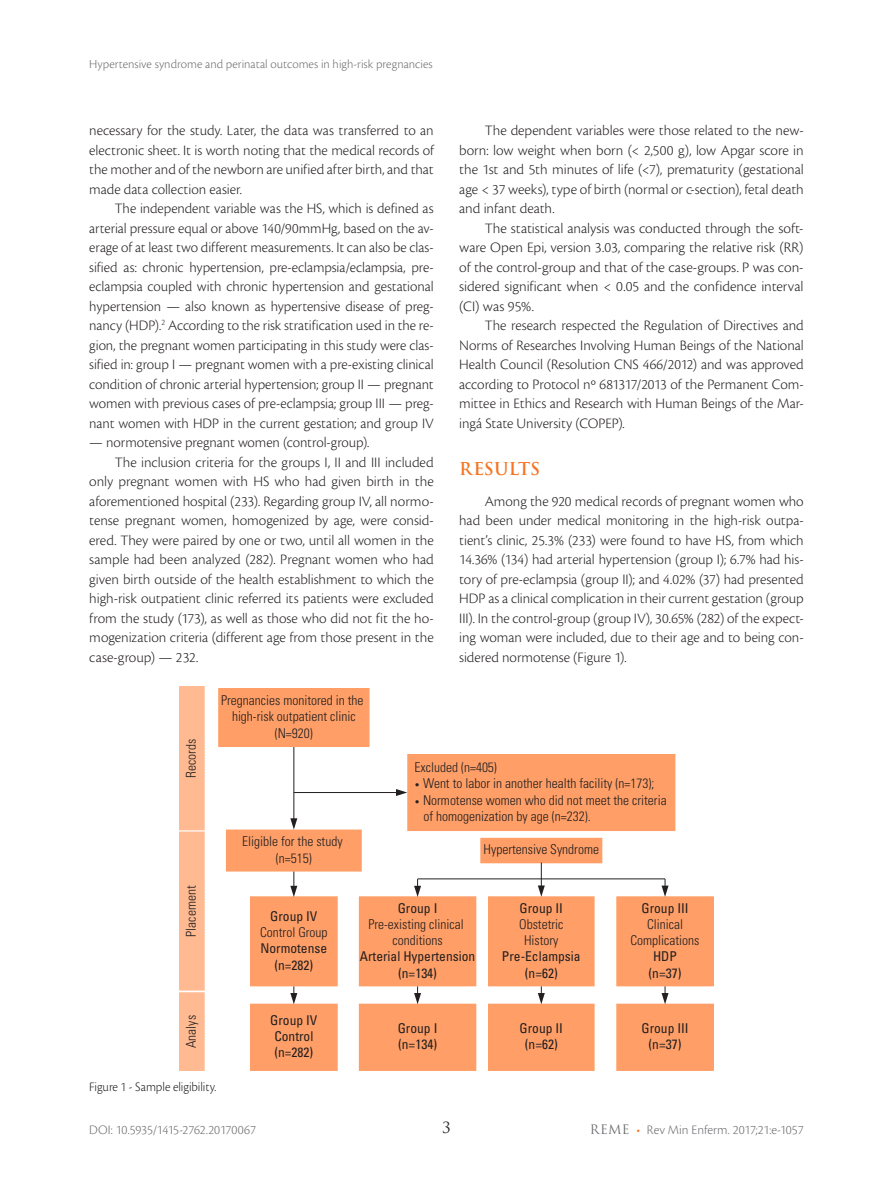
<style>
.page{position:relative;width:893px;height:1191px;background:#fff}
.page>*{position:absolute;margin:0;border:0;box-sizing:border-box;transform-origin:0 0}
.t1{font:700 17.25px "Trajan Pro";letter-spacing:-.005em;color:#f57523}
.t2{font:300 15px/19.5px "Cronos Pro";letter-spacing:-.005em;color:#231f20;text-align:justify}
.t3{font:15px "Trajan Pro";color:#231f20}
.t4{font:300 condensed 13.5px/16.2px "Univers LT Std";color:#231f20;text-align:center}
.t5{font:condensed 13.5px/16.2px "Univers LT Std";color:#231f20;text-align:center}
.t6{font:300 13.5px "Cronos Pro";letter-spacing:-.01em;color:#6c6d70}
.t7{font:300 13.5px "Cronos Pro";letter-spacing:-.005em;color:#231f20;scale:.96 1}
.t8{font:300 12.75px "Cronos Pro";color:#6c6d70}
.s1{font-size:9px}
.s2{font-family:"Trajan Pro";font-weight:400;font-size:12.75px}
.s3{color:#f57523}
</style>
<div class="page">
<div style="left:481px;top:838px;width:121px;height:24px;background:#ff9f67"></div>
<div style="left:480px;top:837px;width:122px;height:26px;border:2px solid #ff9f67"></div>
<div style="left:219px;top:688px;width:150px;height:58px;background:#ff9f67"></div>
<div style="left:218px;top:688px;width:151px;height:59px;border:2px solid #ff9f67"></div>
<div style="left:408px;top:754px;width:267px;height:76px;background:#ff9f67"></div>
<div style="left:407px;top:754px;width:268px;height:77px;border:2px solid #ff9f67"></div>
<div style="left:227px;top:830px;width:134px;height:40px;background:#ff9f67"></div>
<div style="left:226px;top:829px;width:136px;height:42px;border:2px solid #ff9f67"></div>
<div style="left:251px;top:897px;width:86px;height:88px;background:#ff9f67"></div>
<div style="left:250px;top:896px;width:88px;height:90px;border:2px solid #ff9f67"></div>
<div style="left:360px;top:897px;width:116px;height:88px;background:#ff9f67"></div>
<div style="left:359px;top:896px;width:117px;height:90px;border:2px solid #ff9f67"></div>
<div style="left:489px;top:897px;width:105px;height:88px;background:#ff9f67"></div>
<div style="left:488px;top:896px;width:107px;height:90px;border:2px solid #ff9f67"></div>
<div style="left:617px;top:897px;width:96px;height:88px;background:#ff9f67"></div>
<div style="left:616px;top:896px;width:98px;height:90px;border:2px solid #ff9f67"></div>
<div style="left:251px;top:1004px;width:86px;height:66px;background:#ff9f67"></div>
<div style="left:250px;top:1003px;width:88px;height:68px;border:2px solid #ff9f67"></div>
<div style="left:360px;top:1004px;width:116px;height:66px;background:#ff9f67"></div>
<div style="left:359px;top:1003px;width:117px;height:68px;border:2px solid #ff9f67"></div>
<div style="left:489px;top:1004px;width:105px;height:66px;background:#ff9f67"></div>
<div style="left:488px;top:1003px;width:107px;height:68px;border:2px solid #ff9f67"></div>
<div style="left:617px;top:1004px;width:96px;height:66px;background:#ff9f67"></div>
<div style="left:616px;top:1003px;width:98px;height:68px;border:2px solid #ff9f67"></div>
<svg style="left:661px;top:986px;width:8px;height:18px"></svg>
<svg style="left:538px;top:986px;width:7px;height:18px"></svg>
<svg style="left:414px;top:986px;width:7px;height:18px"></svg>
<svg style="left:290px;top:986px;width:7px;height:18px"></svg>
<svg style="left:661px;top:879px;width:8px;height:18px"></svg>
<svg style="left:414px;top:879px;width:7px;height:18px"></svg>
<svg style="left:538px;top:862px;width:7px;height:34px"></svg>
<hr style="left:418px;top:878px;width:247px;height:1px;background:#231f20">
<svg style="left:290px;top:871px;width:7px;height:26px"></svg>
<hr style="left:293px;top:747px;width:1px;height:75px;background:#231f20">
<svg style="left:290px;top:818px;width:7px;height:11px"></svg>
<hr style="left:294px;top:792px;width:106px;height:1px;background:#231f20">
<svg style="left:396px;top:789px;width:11px;height:7px"></svg>
<div style="left:180px;top:686px;width:24px;height:143px;background:#ffba91"></div>
<div style="left:179px;top:686px;width:26px;height:144px;border:2px solid #ffba91"></div>
<div style="left:180px;top:832px;width:24px;height:157px;background:#ffba91"></div>
<div style="left:179px;top:831px;width:26px;height:159px;border:2px solid #ffba91"></div>
<div style="left:180px;top:993px;width:24px;height:77px;background:#ffba91"></div>
<div style="left:179px;top:992px;width:26px;height:79px;border:2px solid #ffba91"></div>
<p class="t8" style="left:89px;top:57px;width:345px">Hypertensive syndrome and perinatal outcomes in high-risk pregnancies</p>
<p class="t2" style="left:89px;top:121px;width:346px">necessary for the study. Later, the data was transferred to an electronic sheet. It is worth noting that the medical records of the mother and of the newborn are unified after birth, and that made data collection easier.</p>
<p class="t2" style="left:89px;top:199px;width:346px;text-indent:26px">The independent variable was the HS, which is defined as arterial pressure equal or above 140/90mmHg, based on the av&shy;erage of at least two different measurements. It can also be clas&shy;sified as: chronic hypertension, pre-eclampsia/eclampsia, pre&shy;eclampsia coupled with chronic hypertension and gestational hypertension — also known as hypertensive disease of preg&shy;nancy (HDP).<sup>2</sup> According to the risk stratification used in the re&shy;gion, the pregnant women participating in this study were clas&shy;sified in: group I — pregnant women with a pre-existing clinical condition of chronic arterial hypertension; group II — pregnant women with previous cases of pre-eclampsia; group III — preg&shy;nant women with HDP in the current gestation; and group IV</p>
<p class="t2" style="left:89px;top:433px;width:282px">— normotensive pregnant women (control-group).</p>
<p class="t2" style="left:115px;top:452px;width:320px">The inclusion criteria for the groups I, II and III included</p>
<p class="t2" style="left:89px;top:472px;width:346px">only pregnant women with HS who had given birth in the</p>
<p class="t2" style="left:89px;top:491px;width:346px">aforementioned hospital (233). Regarding group IV, all normo-</p>
<p class="t2" style="left:89px;top:511px;width:346px">tense pregnant women, homogenized by age, were consid-</p>
<p class="t2" style="left:89px;top:530px;width:346px">ered. They were paired by one or two, until all women in the</p>
<p class="t2" style="left:89px;top:550px;width:346px">sample had been analyzed (282). Pregnant women who had</p>
<p class="t2" style="left:89px;top:569px;width:346px">given birth outside of the health establishment to which the</p>
<p class="t2" style="left:89px;top:589px;width:346px">high-risk outpatient clinic referred its patients were excluded</p>
<p class="t2" style="left:89px;top:608px;width:346px">from the study (173), as well as those who did not fit the ho-</p>
<p class="t2" style="left:89px;top:628px;width:346px">mogenization criteria (different age from those present in the</p>
<p class="t2" style="left:89px;top:647px;width:110px">case-group) — 232.</p>
<p class="t2" style="left:459px;top:121px;width:346px;text-indent:26px">The dependent variables were those related to the new&shy;born: low weight when born (&lt; 2,500 g), low Apgar score in the 1st and 5th minutes of life (&lt;7), prematurity (gestational age &lt; 37 weeks), type of birth (normal or c-section), fetal death and infant death.</p>
<p class="t2" style="left:459px;top:218px;width:346px;text-indent:26px">The statistical analysis was conducted through the soft&shy;ware Open Epi, version 3.03, comparing the relative risk (RR) of the control-group and that of the case-groups. P was con&shy;sidered significant when &lt; 0.05 and the confidence interval (CI) was 95%.</p>
<p class="t2" style="left:459px;top:316px;width:346px;text-indent:26px">The research respected the Regulation of Directives and Norms of Researches Involving Human Beings of the National Health Council (Resolution CNS 466/2012) and was approved according to Protocol nº 681317/2013 of the Permanent Com&shy;mittee in Ethics and Research with Human Beings of the Mar&shy;ingá State University (COPEP).</p>
<p class="t1" style="left:459px;top:458px;width:83px">RESULTS</p>
<p class="t2" style="left:459px;top:491px;width:346px;text-indent:26px">Among the 920 medical records of pregnant women who had been under medical monitoring in the high-risk outpa&shy;tient’s clinic, 25.3% (233) were found to have HS, from which 14.36% (134) had arterial hypertension (group I); 6.7% had his&shy;tory of pre-eclampsia (group II); and 4.02% (37) had presented HDP as a clinical complication in their current gestation (group III). In the control-group (group IV), 30.65% (282) of the expect&shy;ing woman were included, due to their age and to being con&shy;sidered normotense (Figure 1).</p>
<p class="t4" style="left:183px;top:777px;width:40px;rotate:-90deg">Records</p>
<p class="t4" style="left:183px;top:936px;width:52px;rotate:-90deg">Placement</p>
<p class="t4" style="left:183px;top:1048px;width:34px;rotate:-90deg">Analys</p>
<p class="t4" style="left:221px;top:692px;width:144px">Pregnancies monitored in the high-risk outpatient clinic (N=920)</p>
<p class="t4" style="left:242px;top:833px;width:102px">Eligible for the study (n=515)</p>
<p class="t4" style="left:415px;top:759px;width:84px">Excluded (n=405)</p>
<p class="t4" style="left:415px;top:775px;width:241px"><span class="s1">•</span> Went to labor in another health facility (n=173);</p>
<p class="t4" style="left:424px;top:791px;width:245px;text-align:left;text-indent:-9px"><span class="s1">•</span> Normotense women who did not meet the criteria of homogenization by age (n=232).</p>
<p class="t4" style="left:484px;top:841px;width:117px">Hypertensive Syndrome</p>
<p class="t5" style="left:270px;top:908px;width:49px">Group IV</p>
<p class="t4" style="left:260px;top:924px;width:69px">Control Group</p>
<p class="t5" style="left:260px;top:940px;width:68px">Normotense (n=282)</p>
<p class="t5" style="left:398px;top:899px;width:41px">Group I</p>
<p class="t4" style="left:368px;top:916px;width:97px">Pre-existing clinical conditions</p>
<p class="t5" style="left:360px;top:948px;width:117px">Arterial Hypertension (n=134)</p>
<p class="t5" style="left:520px;top:899px;width:45px">Group II</p>
<p class="t4" style="left:519px;top:916px;width:46px">Obstetric<br>History</p>
<p class="t5" style="left:502px;top:948px;width:80px">Pre-Eclampsia (n=62)</p>
<p class="t5" style="left:641px;top:899px;width:49px">Group III</p>
<p class="t4" style="left:631px;top:916px;width:70px">Clinical<br>Complications</p>
<p class="t5" style="left:649px;top:948px;width:34px">HDP (n=37)</p>
<p class="t5" style="left:270px;top:1012px;width:49px">Group IV<br>Control (n=282)</p>
<p class="t5" style="left:398px;top:1020px;width:41px;text-align:left">Group I (n=134)</p>
<p class="t5" style="left:520px;top:1020px;width:45px">Group II (n=62)</p>
<p class="t5" style="left:641px;top:1020px;width:49px">Group III (n=37)</p>
<p class="t7" style="left:89px;top:1079px;width:134px">Figure 1 - Sample eligibility.</p>
<p class="t3" style="left:442px;top:1118px;width:10px">3</p>
<p class="t6" style="left:89px;top:1121px;width:168px">DOI: 10.5935/1415-2762.20170067</p>
<p class="t6" style="left:590px;top:1121px;width:215px"><span class="s2">REME</span> <span class="s3">•</span> Rev Min Enferm. 2017;21:e-1057</p>
</div>
